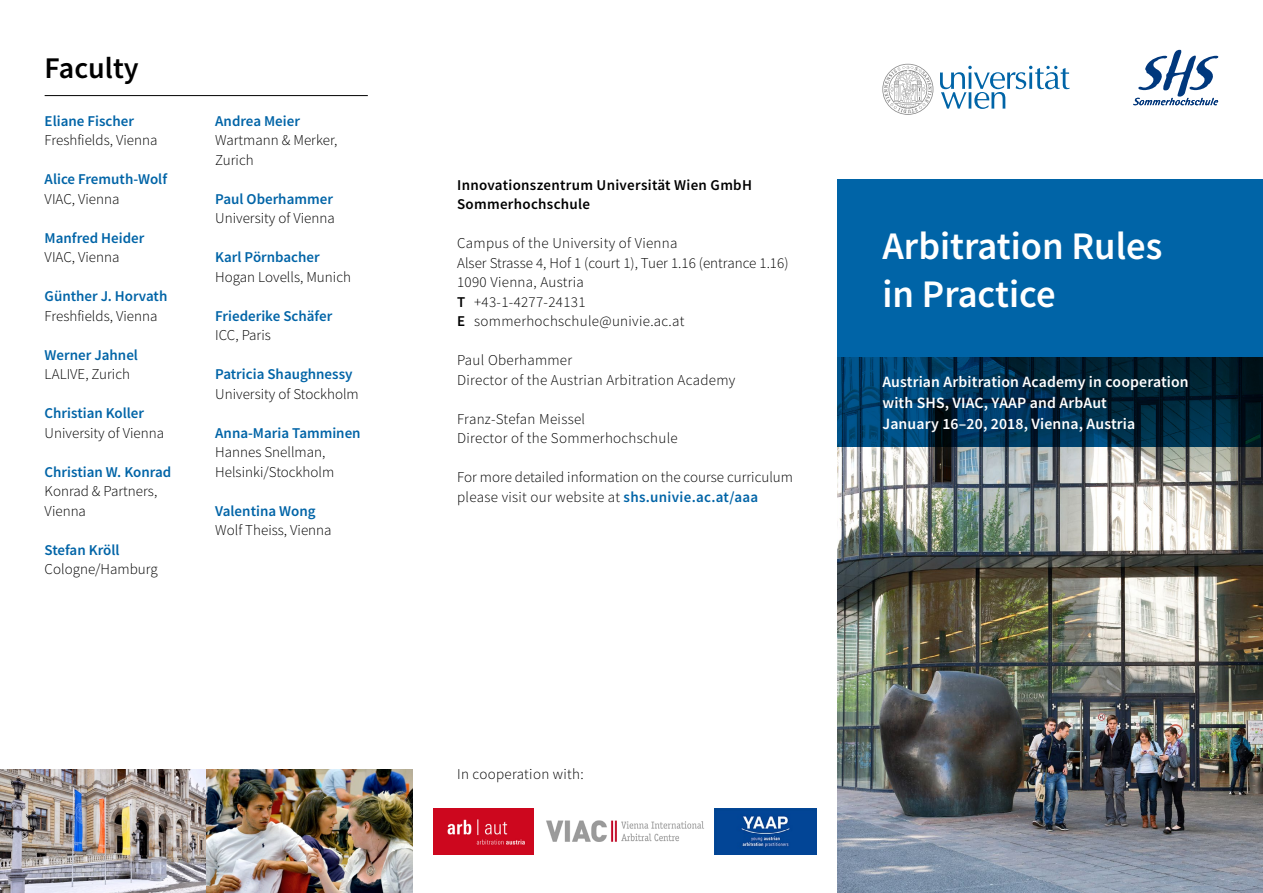
<style>
.page{position:relative;width:1263px;height:893px;background:#fff}
.page>*{position:absolute;margin:0;border:0;box-sizing:border-box;transform-origin:0 0}
.t1{font:600 39px/48px "Source Sans Pro";color:#fff}
.t2{font:600 30px "Source Sans Pro";color:#000}
.t3{font:600 15.75px/21px "Source Sans Pro";letter-spacing:.01em;color:#fff}
.t4{font:300 15px/19.5px "Source Sans Pro";color:#000}
.t5{font:300 15px/19.5px "Source Sans Pro";letter-spacing:.02em;color:#000}
.t6{font:600 15px "Source Sans Pro";color:#0064a7}
.t7{font:600 15px/19.5px "Source Sans Pro";letter-spacing:.02em;color:#000}
.s1{font-weight:600}
.s2{font-weight:600;color:#0064a7}
</style>
<div class="page">
<img style="left:0;top:770px;width:206px;height:123px">
<img style="left:838px;top:446px;width:425px;height:447px">
<svg style="left:838px;top:179px;width:425px;height:267px;background:#005188"></svg>
<svg style="left:1133px;top:50px;width:85px;height:55px"></svg>
<img style="left:546px;top:821px;width:158px;height:21px">
<img style="left:715px;top:808px;width:101px;height:46px">
<img style="left:434px;top:808px;width:100px;height:46px">
<img style="left:206px;top:770px;width:206px;height:123px">
<hr style="left:45px;top:95px;width:323px;height:1px;background:#000">
<svg style="left:882px;top:64px;width:51px;height:51px"></svg>
<svg style="left:940px;top:66px;width:129px;height:43px"></svg>
<h2 class="t2" style="left:45px;top:48px;width:96px">Faculty</h2>
<p class="t6" style="left:45px;top:111px;width:91px">Eliane Fischer</p>
<p class="t4" style="left:45px;top:130px;width:114px">Freshfields, Vienna</p>
<p class="t6" style="left:45px;top:169px;width:124px">Alice Fremuth-Wolf</p>
<p class="t4" style="left:45px;top:189px;width:76px">VIAC, Vienna</p>
<p class="t6" style="left:45px;top:228px;width:101px">Manfred Heider</p>
<p class="t4" style="left:45px;top:247px;width:76px">VIAC, Vienna</p>
<p class="t6" style="left:45px;top:286px;width:124px">Günther J. Horvath</p>
<p class="t4" style="left:45px;top:306px;width:114px">Freshfields, Vienna</p>
<p class="t6" style="left:45px;top:345px;width:95px">Werner Jahnel</p>
<p class="t4" style="left:45px;top:364px;width:87px">LALIVE, Zurich</p>
<p class="t6" style="left:45px;top:403px;width:101px">Christian Koller</p>
<p class="t4" style="left:45px;top:423px;width:121px">University of Vienna</p>
<p class="t6" style="left:45px;top:462px;width:128px">Christian W. Konrad</p>
<p class="t4" style="left:45px;top:481px;width:114px">Konrad &amp; Partners,<br>Vienna</p>
<p class="t6" style="left:45px;top:540px;width:76px">Stefan Kröll</p>
<p class="t4" style="left:45px;top:559px;width:115px">Cologne/Hamburg</p>
<p class="t6" style="left:215px;top:111px;width:86px">Andrea Meier</p>
<p class="t4" style="left:215px;top:130px;width:124px">Wartmann &amp; Merker,<br>Zurich</p>
<p class="t6" style="left:215px;top:189px;width:119px">Paul Oberhammer</p>
<p class="t4" style="left:215px;top:208px;width:121px">University of Vienna</p>
<p class="t6" style="left:215px;top:247px;width:106px">Karl Pörnbacher</p>
<p class="t4" style="left:215px;top:267px;width:137px">Hogan Lovells, Munich</p>
<p class="t6" style="left:215px;top:306px;width:119px">Friederike Schäfer</p>
<p class="t4" style="left:215px;top:325px;width:57px">ICC, Paris</p>
<p class="t6" style="left:215px;top:364px;width:139px">Patricia Shaughnessy</p>
<p class="t4" style="left:215px;top:384px;width:145px">University of Stockholm</p>
<p class="t6" style="left:215px;top:423px;width:147px">Anna-Maria Tamminen</p>
<p class="t4" style="left:215px;top:442px;width:121px">Hannes Snellman,<br>Helsinki/Stockholm</p>
<p class="t6" style="left:215px;top:501px;width:102px">Valentina Wong</p>
<p class="t4" style="left:215px;top:520px;width:118px">Wolf Theiss, Vienna</p>
<p class="t7" style="left:457px;top:175px;width:296px">Innovationszentrum Universität Wien GmbH<br>Sommerhochschule</p>
<p class="t5" style="left:457px;top:234px;width:333px">Campus of the University of Vienna<br>Alser Strasse 4, Hof 1 (court 1), Tuer 1.16 (entrance 1.16)<br>1090 Vienna, Austria<br><span class="s1">T</span> +43-1-4277-24131<br><span class="s1">E</span> sommerhochschule@univie.ac.at</p>
<p class="t5" style="left:457px;top:351px;width:280px">Paul Oberhammer<br>Director of the Austrian Arbitration Academy</p>
<p class="t5" style="left:457px;top:409px;width:222px">Franz-Stefan Meissel<br>Director of the Sommerhochschule</p>
<p class="t4" style="left:457px;top:468px;width:337px">For more detailed information on the course curriculum please visit our website at <span class="s2">shs.univie.ac.at/aaa</span></p>
<h1 class="t1" style="left:882px;top:221px;width:282px">Arbitration Rules in Practice</h1>
<p class="t3" style="left:882px;top:371px;width:308px">Austrian Arbitration Academy in cooperation with SHS, VIAC, YAAP and ArbAut<br>January 16–20, 2018, Vienna, Austria</p>
<p class="t5" style="left:457px;top:764px;width:128px">In cooperation with:</p>
</div>
